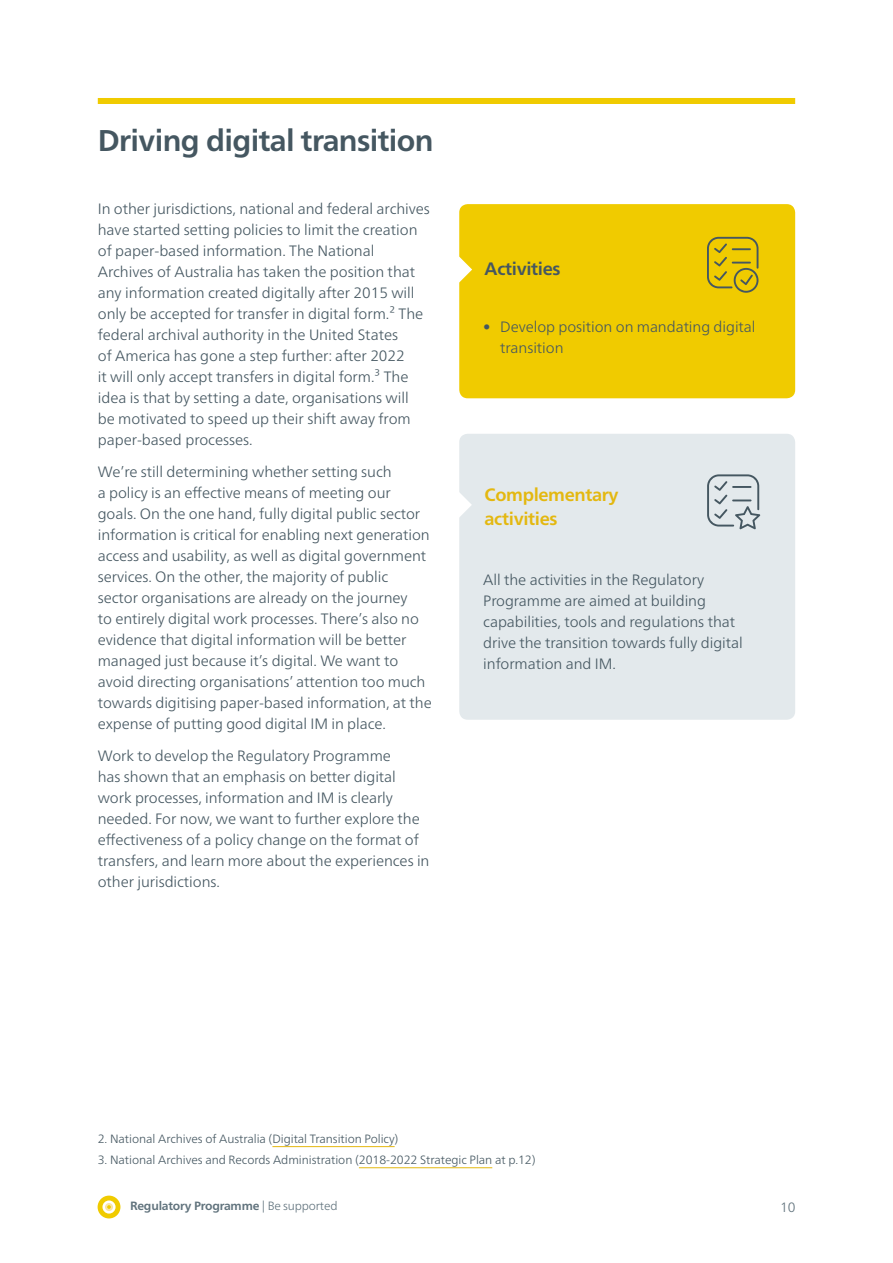
<style>
.page{position:relative;width:893px;height:1263px;background:#fff}
.page>*{position:absolute;margin:0;border:0;box-sizing:border-box;transform-origin:0 0}
.t1{font:700 30px "Frutiger Neue LT Pro";letter-spacing:-.02em;color:#455761}
.t2{font:700 18px/24px "Frutiger Neue LT Pro";letter-spacing:-.02em;color:#e4b810}
.t3{font:700 18px "Frutiger Neue LT Pro";letter-spacing:-.02em;color:#455761}
.t4{font:300 15px/21px "Frutiger Neue LT Pro";letter-spacing:-.005em;color:#455761}
.t5{font:300 13.5px "Frutiger Neue LT Pro";color:#61737d}
.t6{font:300 12px "Frutiger Neue LT Pro";letter-spacing:-.005em;color:#455761}
.t7{font:700 12px "Frutiger Neue LT Pro";letter-spacing:-.015em;color:#61737d}
.s1{font-weight:300}
</style>
<div class="page">
<div style="left:98px;top:1195px;width:22px;height:23px;background:#f0cb00;border-radius:50%"></div>
<svg style="left:102px;top:1200px;width:14px;height:13px"></svg>
<div style="left:105px;top:1203px;width:8px;height:8px;background:#f9e5a4;border-radius:50%"></div>
<svg style="left:107px;top:1205px;width:4px;height:4px"></svg>
<div style="left:98px;top:98px;width:697px;height:6px;background:#f0cb00"></div>
<hr style="left:272px;top:1146px;width:123px;height:1px;background:#e4b810">
<hr style="left:359px;top:1167px;width:133px;height:1px;background:#e4b810">
<div style="left:459px;top:434px;width:336px;height:286px;background:#e3e9ec;border-radius:9px"></div>
<svg style="left:459px;top:492px;width:13px;height:26px"></svg>
<svg style="left:707px;top:474px;width:53px;height:55px"></svg>
<div style="left:459px;top:204px;width:336px;height:194px;background:#f0cb00;border-radius:9px"></div>
<svg style="left:459px;top:257px;width:13px;height:25px"></svg>
<svg style="left:707px;top:237px;width:51px;height:56px"></svg>
<h1 class="t1" style="left:98px;top:123px;width:337px">Driving digital transition</h1>
<p class="t4" style="left:98px;top:199px;width:334px">In other jurisdictions, national and federal archives have started setting policies to limit the creation of paper-based information. The National Archives of Australia has taken the position that any information created digitally after 2015 will only be accepted for transfer in digital form.2 The federal archival authority in the United States<br>of America has gone a step further: after 2022<br>it will only accept transfers in digital form.3 The idea is that by setting a date, organisations will<br>be motivated to speed up their shift away from paper-based processes.</p>
<p class="t4" style="left:98px;top:461px;width:336px">We’re still determining whether setting such<br>a policy is an effective means of meeting our goals. On the one hand, fully digital public sector information is critical for enabling next generation access and usability, as well as digital government services. On the other, the majority of public sector organisations are already on the journey<br>to entirely digital work processes. There’s also no evidence that digital information will be better managed just because it’s digital. We want to avoid directing organisations’ attention too much towards digitising paper-based information, at the expense of putting good digital IM in place.</p>
<p class="t4" style="left:98px;top:745px;width:333px">Work to develop the Regulatory Programme<br>has shown that an emphasis on better digital work processes, information and IM is clearly needed. For now, we want to further explore the effectiveness of a policy change on the format of transfers, and learn more about the experiences in other jurisdictions.</p>
<p class="t3" style="left:485px;top:258px;width:77px">Activities</p>
<p class="t4" style="left:500px;top:317px;width:257px;text-indent:-17px">• Develop position on mandating digital transition</p>
<p class="t2" style="left:485px;top:482px;width:135px">Complementary activities</p>
<p class="t4" style="left:483px;top:569px;width:261px">All the activities in the Regulatory Programme are aimed at building capabilities, tools and regulations that drive the transition towards fully digital information and IM.</p>
<p class="t6" style="left:98px;top:1132px;width:302px">2. National Archives of Australia (Digital Transition Policy)</p>
<p class="t6" style="left:98px;top:1153px;width:439px">3. National Archives and Records Administration (2018-2022 Strategic Plan at p.12)</p>
<p class="t7" style="left:130px;top:1199px;width:209px">Regulatory Programme <span class="s1">| Be supported</span></p>
<p class="t5" style="left:780px;top:1199px;width:17px">10</p>
</div>
